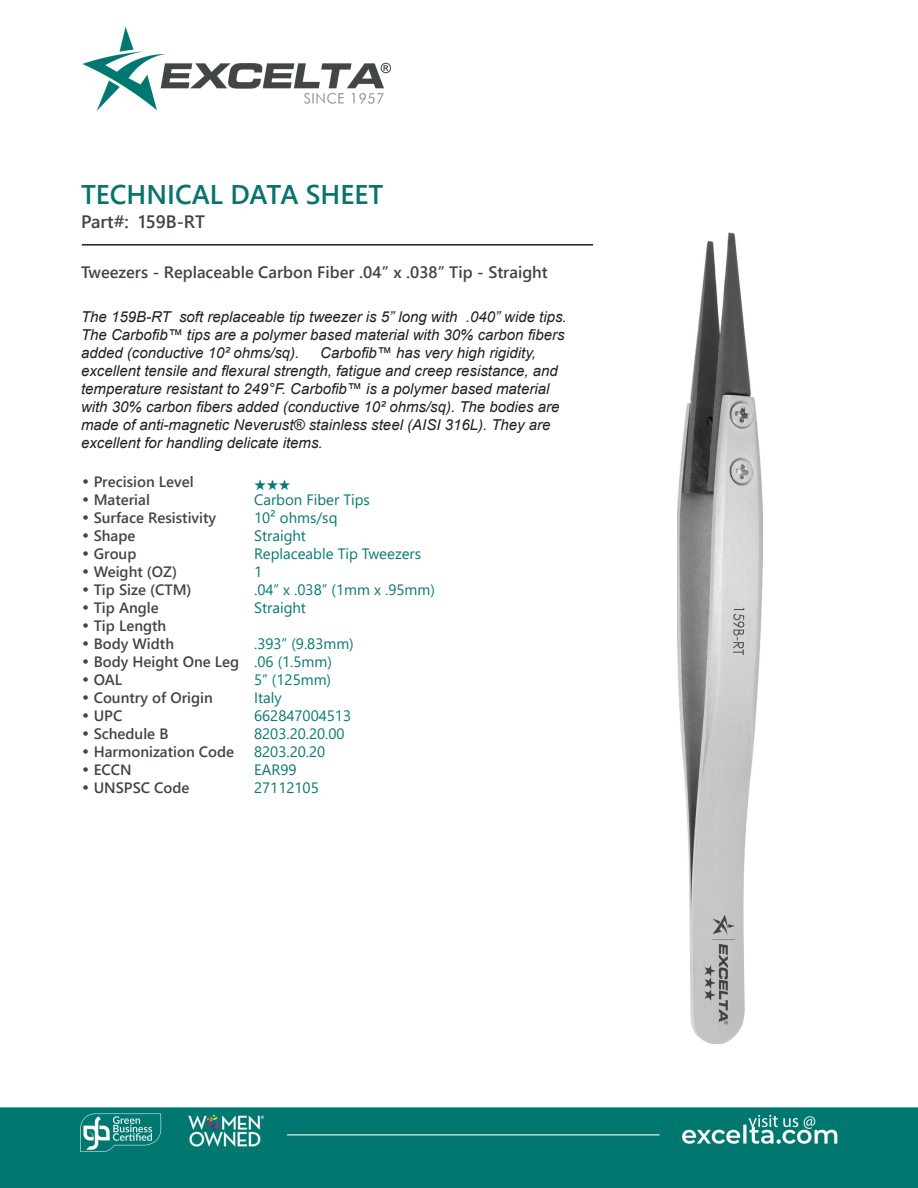
<style>
.page{position:relative;width:918px;height:1188px;background:#fff}
.page>*{position:absolute;margin:0;border:0;box-sizing:border-box;transform-origin:0 0}
.t1{font:700 27px "Yu Gothic UI";color:#08746d}
.t2{font:700 18px "Yu Gothic UI";color:#414546}
.t3{font:700 16.5px "Yu Gothic UI";color:#414546}
.t4{font:italic 15px/18px "Arial";color:#231f20}
.CT_s_CTM{font:700 15px "Yu Gothic UI";color:#414546}
.CT_s_CTM-2{font:15px "Yu Gothic UI";color:#077874}
.CT_s_CTM-3{font:15px "Zapf Ding Bats";color:#077874}
.s1{font-family:"Century Gothic";font-weight:400}
</style>
<div class="page">
<img style="left:0;top:27px;width:918px;height:1161px">
<img style="left:678px;top:232px;width:84px;height:812px">
<hr style="left:82px;top:244px;width:511px;height:2px;background:#231f20">
<p class="t1" style="left:81px;top:178px;width:304px">TECHNICAL DATA SHEET</p>
<p class="t2" style="left:81px;top:212px;width:126px">Part#: 159B-RT</p>
<p class="t3" style="left:81px;top:262px;width:468px">Tweezers - Replaceable Carbon Fiber .04” x .038” Tip - Straight</p>
<p class="t4" style="left:81px;top:308px;width:487px">The 159B-RT soft replaceable tip tweezer is 5” long with .040” wide tips.<br>The Carbofib™ tips are a polymer based material with 30% carbon fibers added (conductive 10² ohms/sq).</p>
<p class="t4" style="left:81px;top:344px;width:480px;text-indent:239px">Carbofib™ has very high rigidity, excellent tensile and flexural strength, fatigue and creep resistance, and temperature resistant to 249°F. Carbofib™ is a polymer based material with 30% carbon fibers added (conductive 10² ohms/sq). The bodies are made of anti-magnetic Neverust® stainless steel (AISI 316L). They are excellent for handling delicate items.</p>
<p class="CT_s_CTM" style="left:81px;top:473px;width:114px"><span class="s1">•</span> Precision Level</p>
<p class="CT_s_CTM-3" style="left:254px;top:476px;width:38px">★★★</p>
<p class="CT_s_CTM" style="left:81px;top:491px;width:70px"><span class="s1">•</span> Material</p>
<p class="CT_s_CTM-2" style="left:254px;top:485px;width:117px">Carbon Fiber Tips</p>
<p class="CT_s_CTM" style="left:81px;top:509px;width:137px"><span class="s1">•</span> Surface Resistivity</p>
<p class="CT_s_CTM-2" style="left:254px;top:503px;width:85px">10² ohms/sq</p>
<p class="CT_s_CTM" style="left:81px;top:527px;width:56px"><span class="s1">•</span> Shape</p>
<p class="CT_s_CTM-2" style="left:254px;top:521px;width:53px">Straight</p>
<p class="CT_s_CTM" style="left:81px;top:545px;width:57px"><span class="s1">•</span> Group</p>
<p class="CT_s_CTM-2" style="left:254px;top:539px;width:169px">Replaceable Tip Tweezers</p>
<p class="CT_s_CTM" style="left:81px;top:563px;width:98px"><span class="s1">•</span> Weight (OZ)</p>
<p class="CT_s_CTM-2" style="left:254px;top:557px;width:10px">1</p>
<p class="CT_s_CTM" style="left:81px;top:581px;width:112px"><span class="s1">•</span> Tip Size (CTM)</p>
<p class="CT_s_CTM-2" style="left:254px;top:575px;width:182px">.04” x .038” (1mm x .95mm)</p>
<p class="CT_s_CTM" style="left:81px;top:599px;width:79px"><span class="s1">•</span> Tip Angle</p>
<p class="CT_s_CTM-2" style="left:254px;top:593px;width:53px">Straight</p>
<p class="CT_s_CTM" style="left:81px;top:617px;width:87px"><span class="s1">•</span> Tip Length</p>
<p class="CT_s_CTM" style="left:81px;top:635px;width:95px"><span class="s1">•</span> Body Width</p>
<p class="CT_s_CTM-2" style="left:254px;top:629px;width:101px">.393” (9.83mm)</p>
<p class="CT_s_CTM" style="left:81px;top:653px;width:160px"><span class="s1">•</span> Body Height One Leg</p>
<p class="CT_s_CTM-2" style="left:254px;top:647px;width:79px">.06 (1.5mm)</p>
<p class="CT_s_CTM" style="left:81px;top:671px;width:43px"><span class="s1">•</span> OAL</p>
<p class="CT_s_CTM-2" style="left:254px;top:665px;width:78px">5” (125mm)</p>
<p class="CT_s_CTM" style="left:81px;top:689px;width:133px"><span class="s1">•</span> Country of Origin</p>
<p class="CT_s_CTM-2" style="left:254px;top:683px;width:29px">Italy</p>
<p class="CT_s_CTM" style="left:81px;top:707px;width:43px"><span class="s1">•</span> UPC</p>
<p class="CT_s_CTM-2" style="left:254px;top:701px;width:99px">662847004513</p>
<p class="CT_s_CTM" style="left:81px;top:725px;width:89px"><span class="s1">•</span> Schedule B</p>
<p class="CT_s_CTM-2" style="left:254px;top:719px;width:92px">8203.20.20.00</p>
<p class="CT_s_CTM" style="left:81px;top:743px;width:155px"><span class="s1">•</span> Harmonization Code</p>
<p class="CT_s_CTM-2" style="left:254px;top:737px;width:73px">8203.20.20</p>
<p class="CT_s_CTM" style="left:81px;top:761px;width:52px"><span class="s1">•</span> ECCN</p>
<p class="CT_s_CTM-2" style="left:254px;top:755px;width:44px">EAR99</p>
<p class="CT_s_CTM" style="left:81px;top:779px;width:110px"><span class="s1">•</span> UNSPSC Code</p>
<p class="CT_s_CTM-2" style="left:254px;top:773px;width:66px">27112105</p>
</div>
